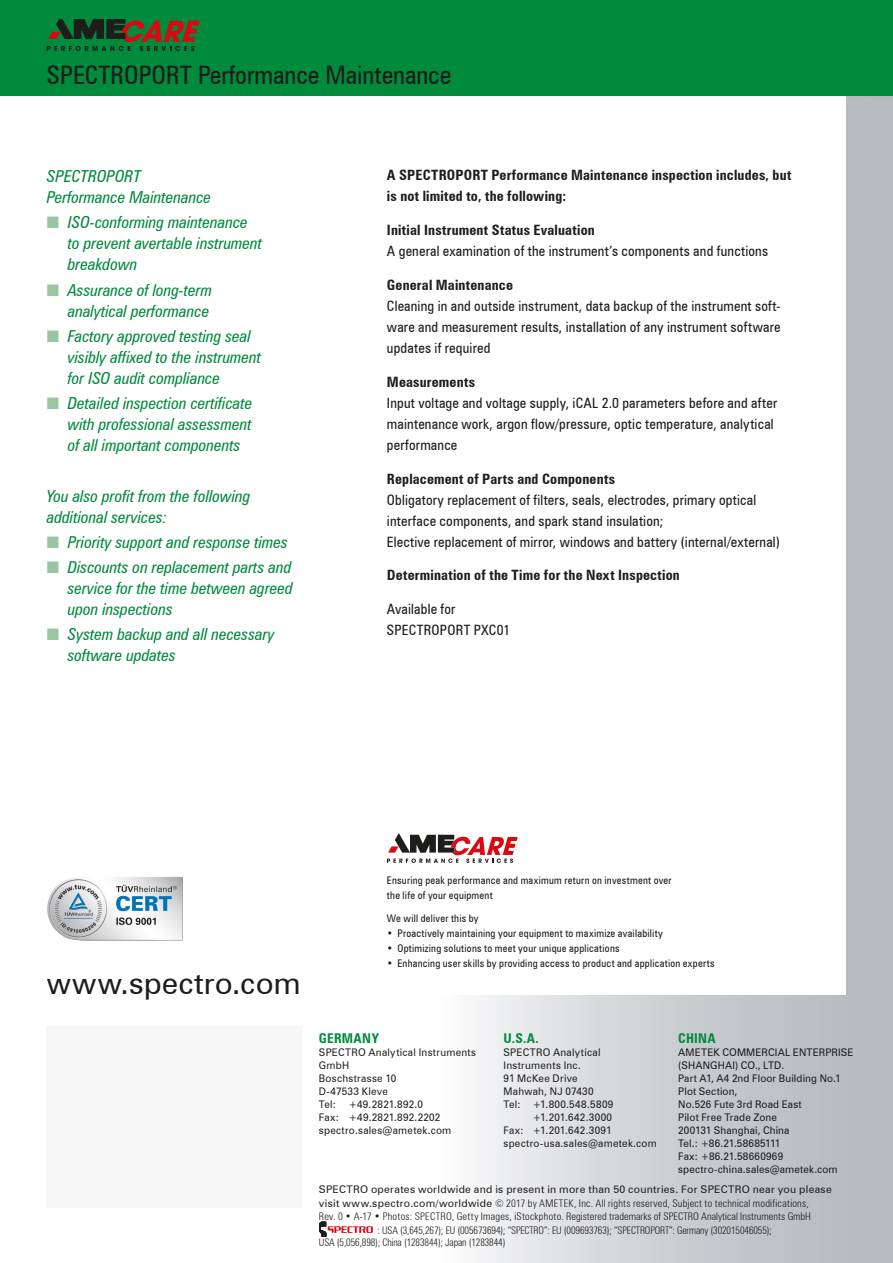
<style>
.page{position:relative;width:893px;height:1263px;background:#fff}
.page>*{position:absolute;margin:0;border:0;box-sizing:border-box;transform-origin:0 0}
.t1{font:30px "Zurich BT";color:#1d1d1b}
.t2{font:condensed 25.5px "Zurich BT";color:#1d1d1b}
.t3{font:italic condensed 16.5px/21px "Zurich BT";color:#008a3c}
.t4{font:condensed 14.25px/21px "Zurich BT";letter-spacing:.015em;color:#1d1d1b}
.t5{font:700 condensed 14.25px/21px "Zurich BT";letter-spacing:.01em;color:#1d1d1b}
.t6{font:700 condensed 13.5px "Zurich BT";letter-spacing:.02em;color:#008a3c}
.t7{font:condensed 10.5px/15px "Zurich BT";letter-spacing:.025em;color:#1d1d1b}
.t8{font:10.5px/13px "Zurich BT";letter-spacing:.015em;color:#1a181c;scale:.95 1}
.t9{font:10.5px/13px "Zurich BT";letter-spacing:.025em;color:#1d1d1b;scale:.95 1}
.t10{font:300 condensed 10.5px "Zurich BT";color:#1d1d1b;scale:.95 1}
.t11{font:300 condensed 10.5px "Zurich BT";color:#1d1d1b}
.t12{font:300 condensed 10.5px "Zurich BT";letter-spacing:.02em;color:#1d1d1b}
.t13{font:10.5px "Zurich BT";letter-spacing:.025em;color:#1d1d1b}
.s1{color:#98c6a0}
.s2{font-weight:400;font-stretch:normal}
</style>
<div class="page">
<div style="left:438px;top:0;width:455px;height:1263px;background:linear-gradient(to right,#f6f6f7,#adb2b7)"></div>
<div style="left:0;top:96px;width:845px;height:899px;background:#fff"></div>
<div style="left:47px;top:1026px;width:255px;height:182px;background:#f6f6f6"></div>
<svg style="left:387px;top:833px;width:131px;height:30px"></svg>
<div style="left:1px;top:0;width:891px;height:95px;background:#008a3c"></div>
<div style="left:0;top:0;width:893px;height:96px;border:2px solid #008a3c"></div>
<img style="left:47px;top:876px;width:136px;height:65px">
<svg style="left:320px;top:1222px;width:53px;height:14px"></svg>
<svg style="left:47px;top:19px;width:153px;height:32px"></svg>
<h2 class="t2" style="left:47px;top:59px;width:406px">SPECTROPORT Performance Maintenance</h2>
<p class="t3" style="left:47px;top:166px;width:166px">SPECTROPORT<br>Performance Maintenance</p>
<p class="t3" style="left:68px;top:212px;width:196px;text-indent:-21px"><span class="s1">■</span> ISO-conforming maintenance to prevent avertable instrument breakdown</p>
<p class="t3" style="left:47px;top:279px;width:167px;text-align:right"><span class="s1">■</span> Assurance of long-term analytical performance</p>
<p class="t3" style="left:68px;top:325px;width:195px;text-indent:-21px"><span class="s1">■</span> Factory approved testing seal visibly affixed to the instrument for ISO audit compliance</p>
<p class="t3" style="left:68px;top:393px;width:186px;text-align:justify;text-indent:-21px"><span class="s1">■</span> Detailed inspection certificate with professional assessment of all important components</p>
<p class="t3" style="left:47px;top:485px;width:205px">You also profit from the following additional services:</p>
<p class="t3" style="left:47px;top:531px;width:243px"><span class="s1">■</span> Priority support and response times</p>
<p class="t3" style="left:68px;top:557px;width:227px;text-align:justify;text-indent:-21px"><span class="s1">■</span> Discounts on replacement parts and service for the time between agreed upon inspections</p>
<p class="t3" style="left:68px;top:624px;width:208px;text-indent:-21px"><span class="s1">■</span> System backup and all necessary software updates</p>
<p class="t5" style="left:387px;top:165px;width:406px">A SPECTROPORT Performance Maintenance inspection includes, but is not limited to, the following:</p>
<p class="t5" style="left:387px;top:219px;width:209px">Initial Instrument Status Evaluation</p>
<p class="t4" style="left:387px;top:240px;width:383px">A general examination of the instrument’s components and functions</p>
<p class="t5" style="left:387px;top:274px;width:127px">General Maintenance</p>
<p class="t4" style="left:387px;top:295px;width:395px;text-align:justify">Cleaning in and outside instrument, data backup of the instrument soft&shy;ware and measurement results, installation of any instrument software updates if required</p>
<p class="t5" style="left:387px;top:371px;width:90px">Measurements</p>
<p class="t4" style="left:387px;top:392px;width:392px">Input voltage and voltage supply, iCAL 2.0 parameters before and after maintenance work, argon flow/pressure, optic temperature, analytical performance</p>
<p class="t5" style="left:387px;top:468px;width:230px">Replacement of Parts and Components</p>
<p class="t4" style="left:387px;top:489px;width:394px">Obligatory replacement of filters, seals, electrodes, primary optical interface components, and spark stand insulation;<br>Elective replacement of mirror, windows and battery (internal/external)</p>
<p class="t5" style="left:387px;top:565px;width:294px">Determination of the Time for the Next Inspection</p>
<p class="t4" style="left:387px;top:598px;width:125px">Available for<br>SPECTROPORT PXC01</p>
<h1 class="t1" style="left:47px;top:965px;width:256px">www.spectro.com</h1>
<p class="t7" style="left:387px;top:872px;width:286px">Ensuring peak performance and maximum return on investment over the life of your equipment</p>
<p class="t7" style="left:387px;top:911px;width:93px">We will deliver this by</p>
<p class="t7" style="left:387px;top:926px;width:277px">• Proactively maintaining your equipment to maximize availability</p>
<p class="t7" style="left:387px;top:941px;width:234px">• Optimizing solutions to meet your unique applications</p>
<p class="t7" style="left:387px;top:956px;width:329px">• Enhancing user skills by providing access to product and application experts</p>
<p class="t6" style="left:319px;top:1029px;width:62px">GERMANY</p>
<p class="t9" style="left:319px;top:1045px;width:167px">SPECTRO Analytical Instruments<br>GmbH<br>Boschstrasse 10<br>D-47533 Kleve<br>Tel: +49.2821.892.0<br>Fax: +49.2821.892.2202</p>
<p class="t8" style="left:319px;top:1124px;width:141px">spectro.sales@ametek.com</p>
<p class="t6" style="left:504px;top:1029px;width:37px">U.S.A.</p>
<p class="t9" style="left:504px;top:1045px;width:104px">SPECTRO Analytical</p>
<p class="t9" style="left:504px;top:1058px;width:83px">Instruments Inc.</p>
<p class="t9" style="left:504px;top:1071px;width:80px">91 McKee Drive</p>
<p class="t9" style="left:504px;top:1084px;width:96px">Mahwah, NJ 07430</p>
<p class="t9" style="left:504px;top:1097px;width:117px">Tel: +1.800.548.5809</p>
<p class="t9" style="left:533px;top:1110px;width:85px">+1.201.642.3000</p>
<p class="t9" style="left:504px;top:1123px;width:115px">Fax: +1.201.642.3091</p>
<p class="t9" style="left:504px;top:1136px;width:163px">spectro-usa.sales@ametek.com</p>
<p class="t6" style="left:678px;top:1029px;width:39px">CHINA</p>
<p class="t8" style="left:678px;top:1045px;width:186px">AMETEK COMMERCIAL ENTERPRISE (SHANGHAI) CO., LTD.<br>Part A1, A4 2nd Floor Building No.1<br>Plot Section,<br>No.526 Fute 3rd Road East<br>Pilot Free Trade Zone<br>200131 Shanghai, China<br>Tel.: +86.21.58685111<br>Fax: +86.21.58660969 spectro-china.sales@ametek.com</p>
<p class="t13" style="left:319px;top:1183px;width:514px">SPECTRO operates worldwide and is present in more than 50 countries. For SPECTRO near you please</p>
<p class="t12" style="left:319px;top:1196px;width:491px"><span class="s2">visit www.spectro.com/worldwide</span> © 2017 by AMETEK, Inc. All rights reserved, Subject to technical modifications,</p>
<p class="t11" style="left:319px;top:1210px;width:494px">Rev. 0 • A-17 • Photos: SPECTRO, Getty Images, iStockphoto. Registered trademarks of SPECTRO Analytical Instruments GmbH</p>
<p class="t10" style="left:378px;top:1223px;width:417px">: USA (3,645,267); EU (005673694); “SPECTRO”: EU (009693763); “SPECTROPORT”: Germany (302015046055);</p>
<p class="t10" style="left:319px;top:1236px;width:198px">USA (5,056,898); China (1283844); Japan (1283844)</p>
</div>
